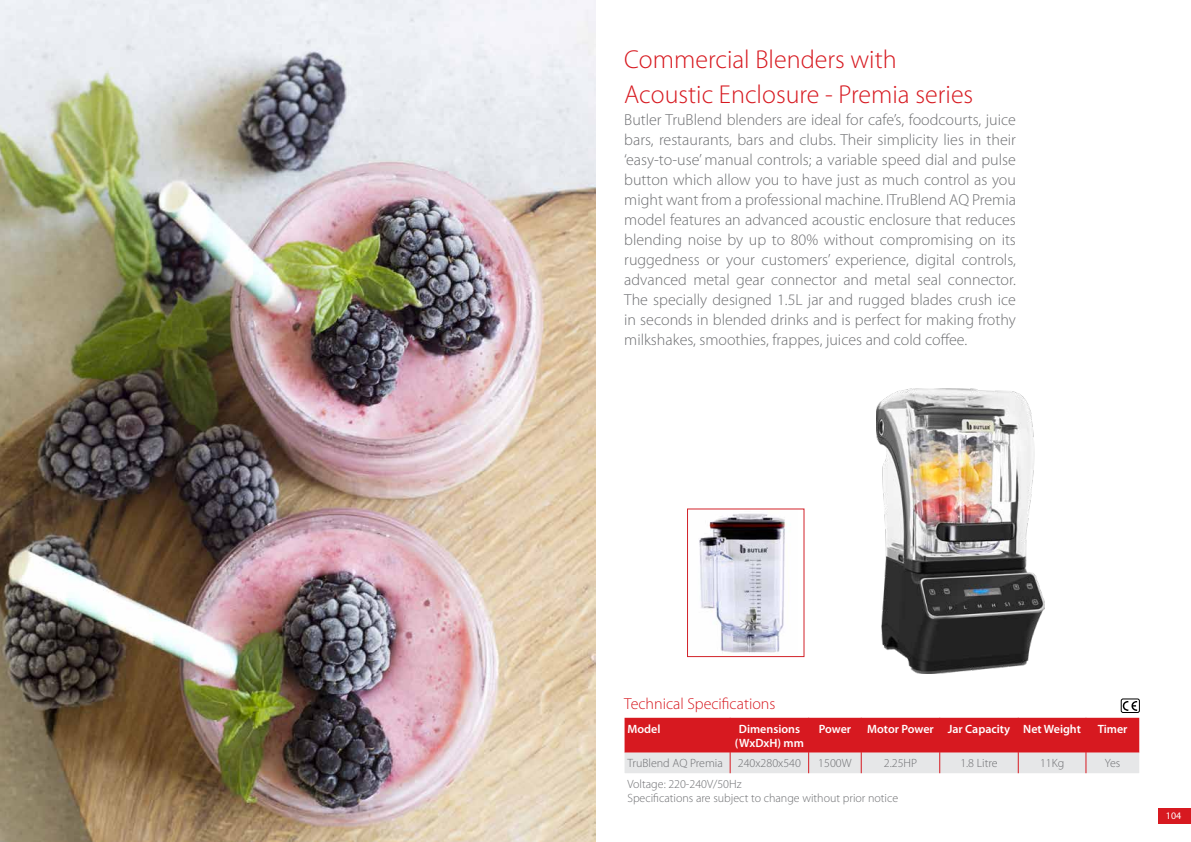
<style>
.page{position:relative;width:1191px;height:842px;background:#fff}
.page>*{position:absolute;margin:0;border:0;box-sizing:border-box;transform-origin:0 0}
.t1{font:300 26px/34.8px "Myriad Pro";color:#d71920}
.t2{font:300 16px/20px "Myriad Pro";color:#6d6e71;text-align:justify}
.t3{font:300 16px "Myriad Pro";color:#d71920}
.t4{font:300 12px/14.4px "Myriad Pro";color:#6d6e71}
.t5{font:600 12px/14.4px "Myriad Pro";color:#fff;text-align:center}
.t6{font:10px "Myriad Pro";color:#fff}
</style>
<div class="page">
<img style="left:0;top:0;width:595px;height:842px">
<svg style="left:624px;top:718px;width:515px;height:55px;background:#dc6569"></svg>
<img style="left:877px;top:389px;width:167px;height:284px">
<div style="left:1121px;top:699px;width:18px;height:14px;border:1px solid #000;border-radius:2px"></div>
<svg style="left:1122px;top:701px;width:15px;height:10px"></svg>
<img style="left:699px;top:513px;width:87px;height:140px">
<div style="left:687px;top:509px;width:117px;height:148px;border:1px solid #d2232a"></div>
<div style="left:1158px;top:808px;width:33px;height:16px;background:#d71920"></div>
<h1 class="t1" style="left:624px;top:42px;width:350px">Commercial Blenders with<br>Acoustic Enclosure - Premia series</h1>
<p class="t2" style="left:624px;top:110px;width:393px">Butler TruBlend blenders are ideal for cafe’s, foodcourts, juice bars, restaurants, bars and clubs. Their simplicity lies in their ‘easy-to-use’ manual controls; a variable speed dial and pulse button which allow you to have just as much control as you might want from a professional machine. ITruBlend AQ Premia model features an advanced acoustic enclosure that reduces blending noise by up to 80% without compromising on its ruggedness or your customers’ experience, digital controls, advanced metal gear connector and metal seal connector.<br>The specially designed 1.5L jar and rugged blades crush ice in seconds in blended drinks and is perfect for making frothy milkshakes, smoothies, frappes, juices and cold coffee.</p>
<p class="t3" style="left:624px;top:695px;width:153px">Technical Specifications</p>
<p class="t5" style="left:627px;top:721px;width:35px">Model</p>
<p class="t5" style="left:735px;top:721px;width:70px">Dimensions (WxDxH) mm</p>
<p class="t5" style="left:818px;top:721px;width:34px">Power</p>
<p class="t5" style="left:867px;top:721px;width:215px">Motor Power Jar Capacity Net Weight</p>
<p class="t5" style="left:1097px;top:721px;width:31px">Timer</p>
<p class="t4" style="left:627px;top:756px;width:97px">TruBlend AQ Premia</p>
<p class="t4" style="left:738px;top:756px;width:64px">240x280x540</p>
<p class="t4" style="left:818px;top:756px;width:35px">1500W</p>
<p class="t4" style="left:884px;top:756px;width:35px">2.25HP</p>
<p class="t4" style="left:960px;top:756px;width:39px">1.8 Litre</p>
<p class="t4" style="left:1040px;top:756px;width:26px">11Kg</p>
<p class="t4" style="left:1104px;top:756px;width:17px">Yes</p>
<p class="t4" style="left:627px;top:777px;width:272px">Voltage: 220-240V/50Hz<br>Specifications are subject to change without prior notice</p>
<p class="t6" style="left:1166px;top:810px;width:17px">104</p>
</div>
